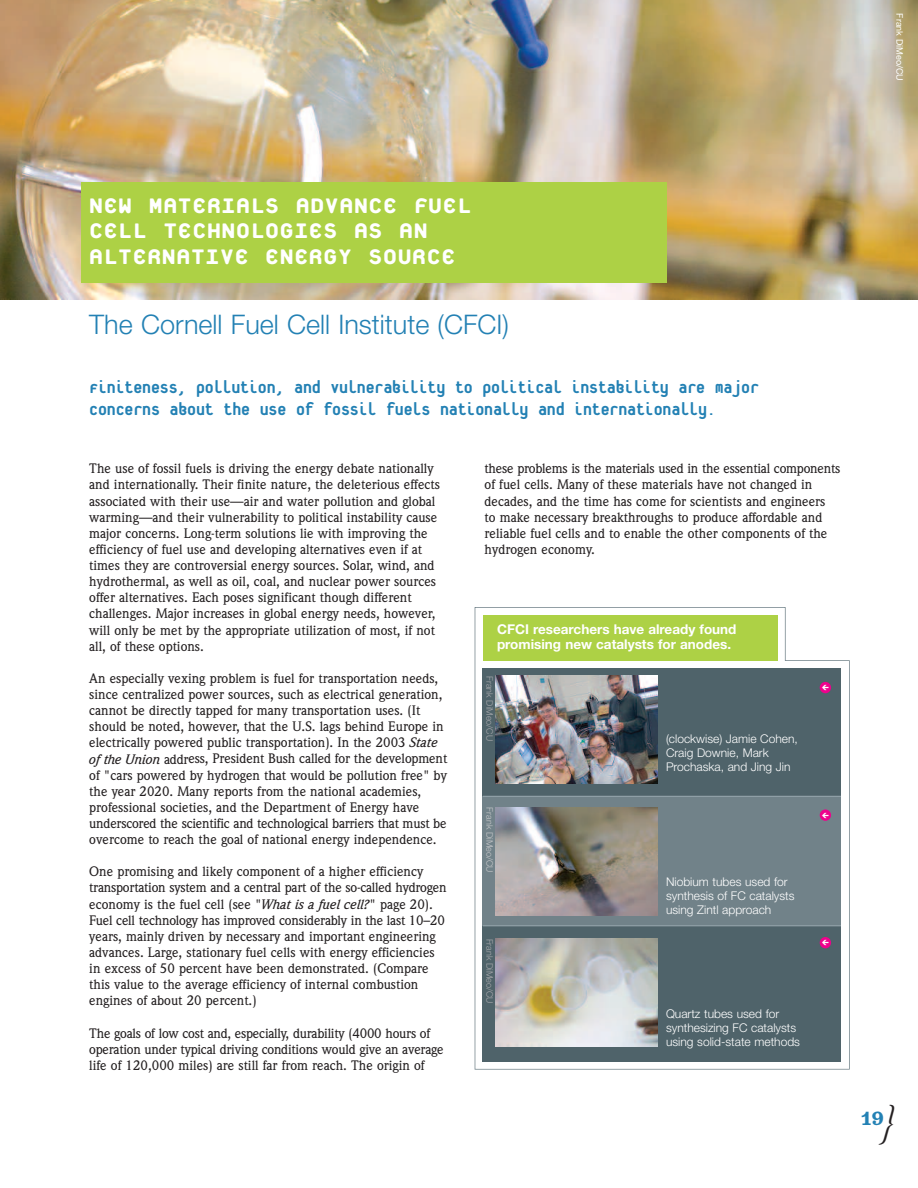
<style>
.page{position:relative;width:918px;height:1188px;background:#fff}
.page>*{position:absolute;margin:0;border:0;box-sizing:border-box;transform-origin:0 0}
.t1{font:italic 43.2px "Weidemann";color:#231f20}
.t2{font:800 31.5px/25.5px "Platelet";color:#fff}
.t3{font:300 27px "Helvetica Neue";color:#2381b4}
.t4{font:800 19.5px/22.5px "Platelet";letter-spacing:-.01em;color:#2381b4}
.t5{font:700 17.55px "Belizio";color:#2381b4}
.t6{font:500 13.5px/16.2px "Weidemann";color:#231f20}
.t7{font:700 13.5px/15px "Helvetica Neue";color:#fff}
.t8{font:300 12px/13.8px "Helvetica Neue";color:#fff}
.t9{font:300 9px "Helvetica Neue";color:#a8a9ad}
.t10{font:9px "Helvetica Neue";color:#fff}
.t11{font:300 9px "Helvetica Neue";color:#c7c8ca}
.t12{font:700 7.5px "Arrow Dynamic";color:#fff}
.s1{font-style:italic}
</style>
<div class="page">
<img style="left:0;top:0;width:918px;height:299px">
<div style="left:81px;top:182px;width:586px;height:101px;background:#add145"></div>
<svg style="left:475px;top:607px;width:375px;height:463px"></svg>
<div style="left:483px;top:668px;width:358px;height:393px;background:#4f636a"></div>
<div style="left:483px;top:796px;width:358px;height:130px;background:#718289"></div>
<div style="left:483px;top:615px;width:294px;height:45px;background:#add145"></div>
<img style="left:496px;top:676px;width:162px;height:108px">
<hr style="left:483px;top:796px;width:358px;height:1px;background:#98a7ae">
<img style="left:496px;top:807px;width:162px;height:108px">
<hr style="left:483px;top:925px;width:358px;height:1px;background:#98a7ae">
<img style="left:496px;top:938px;width:162px;height:108px">
<div style="left:820px;top:682px;width:11px;height:11px;background:#ed028c;border-radius:50%"></div>
<div style="left:820px;top:809px;width:11px;height:12px;background:#ed028c;border-radius:50%"></div>
<div style="left:820px;top:937px;width:11px;height:11px;background:#ed028c;border-radius:50%"></div>
<p class="t10" style="left:903px;top:13px;width:69px;rotate:90deg">Frank DiMeo/CU</p>
<h2 class="t2" style="left:89px;top:189px;width:384px">NEW MATERIALS ADVANCE FUEL<br>CELL TECHNOLOGIES AS AN<br>ALTERNATIVE ENERGY SOURCE</h2>
<h3 class="t3" style="left:89px;top:314px;width:421px">The Cornell Fuel Cell Institute (CFCI)</h3>
<h3 class="t4" style="left:89px;top:375px;width:671px">Finiteness, pollution, and vulnerability to political instability are major concerns about the use of fossil fuels nationally and internationally.</h3>
<p class="t6" style="left:89px;top:462px;width:352px">The use of fossil fuels is driving the energy debate nationally and internationally. Their finite nature, the deleterious effects associated with their use—air and water pollution and global warming—and their vulnerability to political instability cause major concerns. Long-term solutions lie with improving the efficiency of fuel use and developing alternatives even if at times they are controversial energy sources. Solar, wind, and hydrothermal, as well as oil, coal, and nuclear power sources offer alternatives. Each poses significant though different challenges. Major increases in global energy needs, however, will only be met by the appropriate utilization of most, if not all, of these options.</p>
<p class="t6" style="left:89px;top:671px;width:359px">An especially vexing problem is fuel for transportation needs, since centralized power sources, such as electrical generation, cannot be directly tapped for many transportation uses. (It should be noted, however, that the U.S. lags behind Europe in electrically powered public transportation). In the 2003 <span class="s1">State of the Union</span> address, President Bush called for the development of "cars powered by hydrogen that would be pollution free" by the year 2020. Many reports from the national academies, professional societies, and the Department of Energy have underscored the scientific and technological barriers that must be overcome to reach the goal of national energy independence.</p>
<p class="t6" style="left:89px;top:865px;width:359px">One promising and likely component of a higher efficiency transportation system and a central part of the so-called hydrogen economy is the fuel cell (see "<span class="s1">What is a fuel cell?</span>" page 20).<br>Fuel cell technology has improved considerably in the last 10–20 years, mainly driven by necessary and important engineering advances. Large, stationary fuel cells with energy efficiencies in excess of 50 percent have been demonstrated. (Compare this value to the average efficiency of internal combustion engines of about 20 percent.)</p>
<p class="t6" style="left:89px;top:1026px;width:356px">The goals of low cost and, especially, durability (4000 hours of operation under typical driving conditions would give an average life of 120,000 miles) are still far from reach. The origin of</p>
<p class="t6" style="left:485px;top:462px;width:357px">these problems is the materials used in the essential components of fuel cells. Many of these materials have not changed in decades, and the time has come for scientists and engineers<br>to make necessary breakthroughs to produce affordable and reliable fuel cells and to enable the other components of the hydrogen economy.</p>
<p class="t7" style="left:497px;top:623px;width:241px">CFCI researchers have already found promising new catalysts for anodes.</p>
<p class="t9" style="left:493px;top:676px;width:66px;rotate:90deg">Frank DiMeo/CU</p>
<p class="t11" style="left:493px;top:807px;width:66px;rotate:90deg">Frank DiMeo/CU</p>
<p class="t9" style="left:493px;top:939px;width:66px;rotate:90deg">Frank DiMeo/CU</p>
<p class="t8" style="left:666px;top:733px;width:133px">(clockwise) Jamie Cohen,<br>Craig Downie, Mark<br>Prochaska, and Jing Jin</p>
<p class="t8" style="left:666px;top:876px;width:130px">Niobium tubes used for synthesis of FC catalysts using Zintl approach</p>
<p class="t8" style="left:666px;top:1008px;width:135px">Quartz tubes used for synthesizing FC catalysts using solid-state methods</p>
<p class="t12" style="left:822px;top:683px;width:8px">U</p>
<p class="t12" style="left:822px;top:811px;width:8px">U</p>
<p class="t12" style="left:822px;top:938px;width:8px">U</p>
<h1 class="t1" style="left:880px;top:1105px;width:13px">}</h1>
<p class="t5" style="left:861px;top:1108px;width:25px">19</p>
</div>
